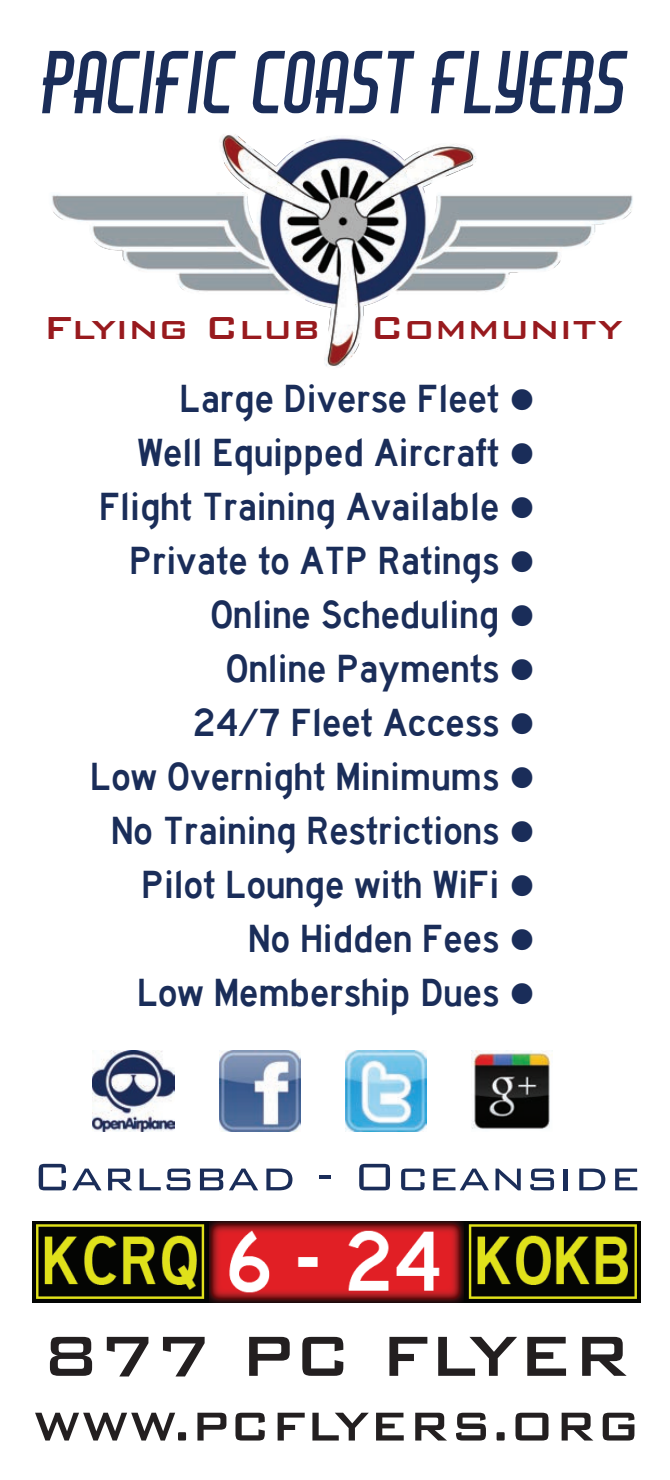
<style>
.page{position:relative;width:670px;height:1480px;background:#fff}
.page>*{position:absolute;margin:0;border:0;box-sizing:border-box;transform-origin:0 0}
.t1{font:77.85px "Air Americana";color:#1a2d59}
.t2{font:500 75.38px "Bank Gothic BT";color:#231f20;scale:.96 1}
.t3{font:500 54px "Bank Gothic BT";color:#231f20;scale:.96 1}
.t4{font:300 51.3px "Bank Gothic BT";color:#1a2d59}
.t5{font:500 42.52px "Bank Gothic BT";color:#981a1e}
.t6{font:40.5px/54px "Highway Gothic";color:#1a2d59;text-align:right}
</style>
<div class="page">
<img style="left:51px;top:134px;width:582px;height:234px">
<img style="left:32px;top:1221px;width:608px;height:80px">
<img style="left:471px;top:1050px;width:81px;height:79px">
<img style="left:345px;top:1050px;width:81px;height:80px">
<img style="left:219px;top:1050px;width:81px;height:81px">
<img style="left:93px;top:1050px;width:81px;height:81px">
<p class="t1" style="left:42px;top:43px;width:587px">PACIFIC COAST FLYERS</p>
<p class="t5" style="left:43px;top:305px;width:580px">Flying Club Community</p>
<p class="t6" style="left:90px;top:372px;width:445px">Large Diverse Fleet •<br>Well Equipped Aircraft •<br>Flight Training Available •<br>Private to ATP Ratings •<br>Online Scheduling •<br>Online Payments •<br>24/7 Fleet Access •<br>Low Overnight Minimums •<br>No Training Restrictions •<br>Pilot Lounge with WiFi •<br>No Hidden Fees •<br>Low Membership Dues •</p>
<p class="t4" style="left:32px;top:1148px;width:608px">Carlsbad - Oceanside</p>
<p class="t2" style="left:43px;top:1314px;width:613px">877 PC FLYER</p>
<p class="t3" style="left:33px;top:1396px;width:634px">WWW.PCFLYERS.ORG</p>
</div>
